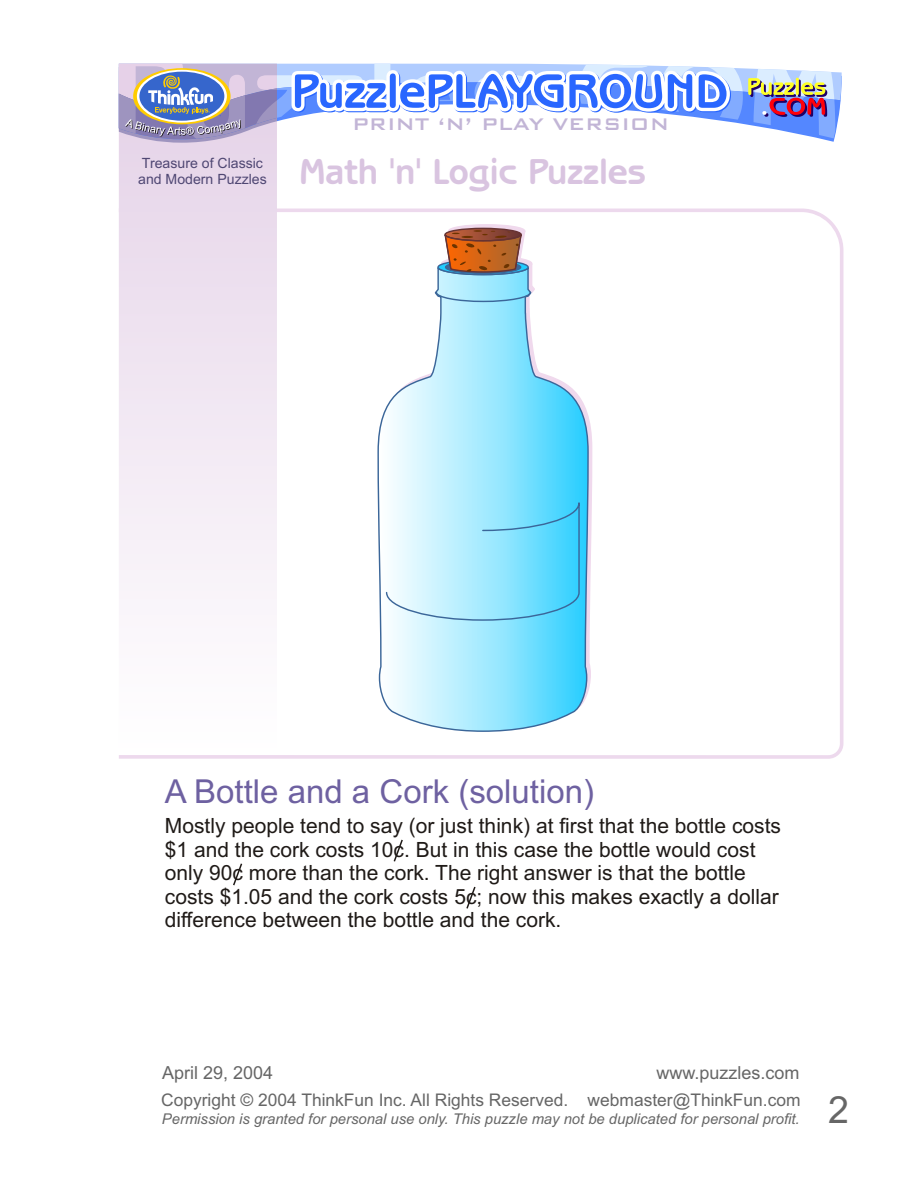
<style>
.page{position:relative;width:918px;height:1188px;background:#fff}
.page>*{position:absolute;margin:0;border:0;box-sizing:border-box;transform-origin:0 0}
.t1{font:37.5px "Arial";color:#666}
.t2{font:700 36.75px "Benguiat Got Bk BT";color:#d9c4e0}
.t3{font:33px "Arial";color:#6e61a1}
.t4{font:22.5px "Bank Gothic Md BT";color:#c2b5d6}
.t5{font:21px/23.4px "Arial";color:#1f1a17}
.t6{font:18px "Arial";color:#666}
.t7{font:17.4px "Arial";color:#666}
.t8{font:italic 14.85px "Arial";color:#666}
.t9{font:14.1px/15.8px "Arial";color:#4f4773}
</style>
<div class="page">
<svg style="left:119px;top:209px;width:724px;height:550px"></svg>
<svg style="left:119px;top:143px;width:158px;height:607px"></svg>
<svg style="left:119px;top:64px;width:723px;height:79px"></svg>
<svg style="left:377px;top:260px;width:212px;height:473px"></svg>
<svg style="left:437px;top:259px;width:92px;height:16px"></svg>
<svg style="left:445px;top:260px;width:76px;height:14px"></svg>
<svg style="left:435px;top:291px;width:97px;height:12px"></svg>
<svg style="left:385px;top:502px;width:195px;height:119px;background:#9fe7fd"></svg>
<svg style="left:442px;top:221px;width:84px;height:52px;background:#ba7d5c"></svg>
<svg style="left:233px;top:863px;width:10px;height:23px"></svg>
<svg style="left:393px;top:839px;width:10px;height:23px"></svg>
<svg style="left:466px;top:886px;width:10px;height:23px"></svg>
<p class="t9" style="left:138px;top:157px;width:130px">Treasure of Classic and Modern Puzzles</p>
<p class="t4" style="left:352px;top:113px;width:319px">PRINT ‘N’ PLAY VERSION</p>
<h2 class="t2" style="left:299px;top:156px;width:348px">Math 'n' Logic Puzzles</h2>
<h3 class="t3" style="left:165px;top:779px;width:431px">A Bottle and a Cork (solution)</h3>
<p class="t5" style="left:165px;top:816px;width:618px">Mostly people tend to say (or just think) at first that the bottle costs $1 and the cork costs 10c. But in this case the bottle would cost only 90c more than the cork. The right answer is that the bottle costs $1.05 and the cork costs 5c; now this makes exactly a dollar difference between the bottle and the cork.</p>
<p class="t6" style="left:162px;top:1065px;width:113px">April 29, 2004</p>
<p class="t6" style="left:657px;top:1065px;width:145px">www.puzzles.com</p>
<p class="t8" style="left:162px;top:1113px;width:639px">Permission is granted for personal use only. This puzzle may not be duplicated for personal profit.</p>
<p class="t7" style="left:161px;top:1093px;width:641px">Copyright © 2004 ThinkFun Inc. All Rights Reserved. webmaster@ThinkFun.com</p>
<h1 class="t1" style="left:828px;top:1096px;width:22px">2</h1>
</div>
